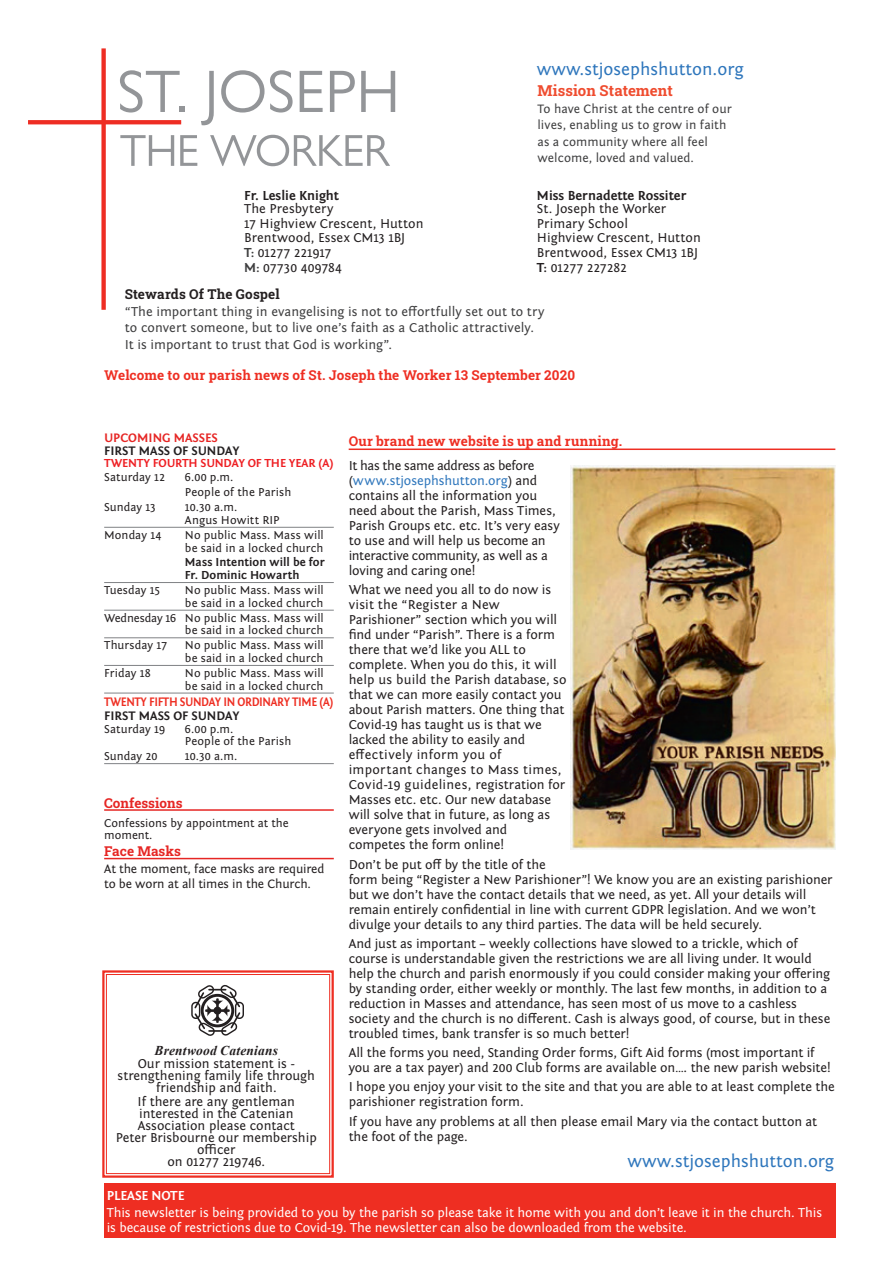
<style>
.page{position:relative;width:893px;height:1263px;background:#fff}
.page>*{position:absolute;margin:0;border:0;box-sizing:border-box;transform-origin:0 0}
.t1{font:18px "Fontin Sans";color:#2e76bc}
.t2{font:700 15px "Roboto Slab";letter-spacing:.005em;color:#ef4c2f}
.t3{font:13.5px/15px "Fontin Sans";letter-spacing:-.005em;color:#231f20}
.t4{font:13.5px/15px "Fontin Sans";letter-spacing:-.01em;color:#fff}
.t5{font:13.5px/16.5px "Fontin Sans";color:#3e3e3f}
.t6{font:700 13.5px "Roboto Slab";letter-spacing:.005em;color:#ee2e22}
.t7{font:700 13.5px "Fontin Sans";color:#231f20}
.t8{font:700 13.5px "Roboto Slab";color:#e62624}
.t9{font:700 13.5px "Roboto Slab";letter-spacing:.01em;color:#231f20}
.t10{font:italic 700 13.5px "Times New Roman";letter-spacing:.015em;color:#231f20}
.t11{font:700 13.5px "Fontin Sans";letter-spacing:-.01em;color:#fff}
.t12{font:12.75px/16.5px "Fontin Sans";letter-spacing:.005em;color:#3e3e3f}
.t13{font:12.75px/15px "Fontin Sans";letter-spacing:-.01em;color:#231f20}
.t14{font:700 12.75px "Fontin Sans";color:#231f20}
.t15{font:700 12.75px "Fontin Sans";letter-spacing:-.03em;color:#ee2e22;scale:.9 1}
.t16{font:700 12.75px "Fontin Sans";color:#e62624}
.t17{font:12px/12.8px "Fontin Sans";letter-spacing:.005em;color:#231f20}
.t18{font:700 12px/12.8px "Fontin Sans";letter-spacing:.005em;color:#231f20}
.t19{font:700 12px "Fontin Sans";letter-spacing:-.01em;color:#ee1f23}
.s1{font-weight:700;color:#3e3e3f}
.s2{font-weight:700}
.s3{color:#2e76bc}
</style>
<div class="page">
<div style="left:101px;top:48px;width:5px;height:262px;background:#ee2d23"></div>
<svg style="left:28px;top:120px;width:153px;height:4px"></svg>
<svg style="left:120px;top:70px;width:65px;height:43px"></svg>
<svg style="left:201px;top:71px;width:13px;height:54px"></svg>
<svg style="left:221px;top:70px;width:72px;height:43px"></svg>
<svg style="left:300px;top:71px;width:23px;height:41px"></svg>
<svg style="left:330px;top:71px;width:25px;height:41px"></svg>
<svg style="left:361px;top:71px;width:34px;height:41px"></svg>
<svg style="left:120px;top:135px;width:54px;height:31px"></svg>
<svg style="left:180px;top:135px;width:17px;height:31px"></svg>
<svg style="left:210px;top:135px;width:180px;height:31px"></svg>
<hr style="left:349px;top:448px;width:486px;height:2px;background:#ee2e22">
<div style="left:104px;top:1183px;width:731px;height:55px;background:#ee2e22"></div>
<img style="left:571px;top:465px;width:265px;height:385px">
<hr style="left:104px;top:527px;width:230px;height:1px;background:#808285">
<hr style="left:104px;top:582px;width:230px;height:1px;background:#808285">
<hr style="left:104px;top:610px;width:230px;height:1px;background:#808285">
<hr style="left:104px;top:637px;width:230px;height:1px;background:#808285">
<hr style="left:104px;top:665px;width:230px;height:1px;background:#808285">
<hr style="left:104px;top:693px;width:230px;height:1px;background:#808285">
<hr style="left:104px;top:763px;width:230px;height:1px;background:#808285">
<hr style="left:104px;top:809px;width:230px;height:2px;background:#e62624">
<hr style="left:104px;top:858px;width:230px;height:1px;background:#e62624">
<svg style="left:102px;top:970px;width:232px;height:208px"></svg>
<div style="left:106px;top:974px;width:224px;height:200px;border:1px solid #ee2e22"></div>
<h1 class="t1" style="left:537px;top:59px;width:208px">www.stjosephshutton.org</h1>
<p class="t7" style="left:244px;top:188px;width:96px">Fr. Leslie Knight</p>
<p class="t3" style="left:244px;top:201px;width:181px">The Presbytery<br>17 Highview Crescent, Hutton<br>Brentwood, Essex CM13 1BJ<br><span class="s1">T:</span> 01277 221917<br><span class="s1">M:</span> 07730 409784</p>
<p class="t2" style="left:538px;top:81px;width:137px">Mission Statement</p>
<p class="t12" style="left:538px;top:101px;width:196px">To have Christ at the centre of our lives, enabling us to grow in faith as a community where all feel welcome, loved and valued.</p>
<p class="t7" style="left:537px;top:188px;width:151px">Miss Bernadette Rossiter</p>
<p class="t3" style="left:537px;top:201px;width:165px">St. Joseph the Worker<br>Primary School<br>Highview Crescent, Hutton<br>Brentwood, Essex CM13 1BJ<br><span class="s2">T:</span> 01277 227282</p>
<p class="t9" style="left:125px;top:285px;width:157px">Stewards Of The Gospel</p>
<p class="t5" style="left:125px;top:303px;width:421px">“The important thing in evangelising is not to effortfully set out to try to convert someone, but to live one’s faith as a Catholic attractively.<br>It is important to trust that God is working”.</p>
<p class="t6" style="left:104px;top:365px;width:472px">Welcome to our parish news of St. Joseph the Worker 13 September 2020</p>
<p class="t16" style="left:104px;top:431px;width:115px">UPCOMING MASSES</p>
<p class="t14" style="left:104px;top:444px;width:137px">FIRST MASS OF SUNDAY</p>
<p class="t19" style="left:104px;top:457px;width:231px">TWENTY FOURTH SUNDAY OF THE YEAR (A)</p>
<p class="t17" style="left:104px;top:471px;width:62px">Saturday 12</p>
<p class="t17" style="left:185px;top:470px;width:108px;line-height:14.9px">6.00 p.m.<br>People of the Parish</p>
<p class="t17" style="left:104px;top:501px;width:53px">Sunday 13</p>
<p class="t17" style="left:185px;top:501px;width:96px">10.30 a.m.<br>Angus Howitt RIP</p>
<p class="t17" style="left:104px;top:529px;width:59px">Monday 14</p>
<p class="t17" style="left:185px;top:529px;width:140px">No public Mass. Mass will be said in a locked church</p>
<p class="t18" style="left:185px;top:556px;width:141px">Mass Intention will be for<br>Fr. Dominic Howarth</p>
<p class="t17" style="left:104px;top:584px;width:57px">Tuesday 15</p>
<p class="t17" style="left:185px;top:584px;width:140px">No public Mass. Mass will be said in a locked church</p>
<p class="t17" style="left:104px;top:611px;width:221px;text-align:right">Wednesday 16 No public Mass. Mass will be said in a locked church</p>
<p class="t17" style="left:104px;top:639px;width:64px">Thursday 17</p>
<p class="t17" style="left:185px;top:639px;width:140px">No public Mass. Mass will be said in a locked church</p>
<p class="t17" style="left:104px;top:667px;width:48px">Friday 18</p>
<p class="t17" style="left:185px;top:667px;width:140px">No public Mass. Mass will be said in a locked church</p>
<p class="t15" style="left:104px;top:695px;width:256px">TWENTY FIFTH SUNDAY IN ORDINARY TIME (A)</p>
<p class="t14" style="left:104px;top:709px;width:137px">FIRST MASS OF SUNDAY</p>
<p class="t17" style="left:104px;top:722px;width:62px">Saturday 19</p>
<p class="t17" style="left:185px;top:722px;width:108px">6.00 p.m.<br>People of the Parish</p>
<p class="t17" style="left:104px;top:750px;width:55px">Sunday 20</p>
<p class="t17" style="left:185px;top:750px;width:54px">10.30 a.m.</p>
<p class="t8" style="left:104px;top:794px;width:80px">Confessions</p>
<p class="t17" style="left:104px;top:818px;width:186px;line-height:12px">Confessions by appointment at the moment.</p>
<p class="t8" style="left:104px;top:842px;width:78px">Face Masks</p>
<p class="t13" style="left:104px;top:862px;width:222px">At the moment, face masks are required to be worn at all times in the Church.</p>
<p class="t10" style="left:155px;top:1041px;width:125px">Brentwood Catenians</p>
<p class="t3" style="left:118px;top:1058px;width:199px;line-height:12px;text-align:center">Our mission statement is - strengthening family life through friendship and faith.</p>
<p class="t3" style="left:116px;top:1096px;width:203px;line-height:12px;text-align:center">If there are any gentleman interested in the Catenian<br>Association please contact<br>Peter Brisbourne our membership officer<br>on 01277 219746.</p>
<p class="t6" style="left:349px;top:432px;width:275px">Our brand new website is up and running.</p>
<p class="t3" style="left:349px;top:458px;width:213px">It has the same address as before (<span class="s3">www.stjosephshutton.org</span>) and contains all the information you need about the Parish, Mass Times,<br>Parish Groups etc. etc. It’s very easy to use and will help us become an interactive community, as well as a loving and caring one!</p>
<p class="t3" style="left:349px;top:583px;width:219px">What we need you all to do now is visit the “Register a New<br>Parishioner” section which you will find under “Parish”. There is a form there that we’d like you ALL to complete. When you do this, it will help us build the Parish database, so that we can more easily contact you about Parish matters. One thing that<br>Covid-19 has taught us is that we lacked the ability to easily and effectively inform you of important changes to Mass times,<br>Covid-19 guidelines, registration for<br>Masses etc. etc. Our new database will solve that in future, as long as everyone gets involved and competes the form online!</p>
<p class="t3" style="left:349px;top:857px;width:485px">Don’t be put off by the title of the<br>form being “Register a New Parishioner”! We know you are an existing parishioner but we don’t have the contact details that we need, as yet. All your details will remain entirely confidential in line with current GDPR legislation. And we won’t divulge your details to any third parties. The data will be held securely.</p>
<p class="t3" style="left:349px;top:936px;width:483px">And just as important – weekly collections have slowed to a trickle, which of course is understandable given the restrictions we are all living under. It would help the church and parish enormously if you could consider making your offering by standing order, either weekly or monthly. The last few months, in addition to a reduction in Masses and attendance, has seen most of us move to a cashless society and the church is no different. Cash is always good, of course, but in these troubled times, bank transfer is so much better!</p>
<p class="t3" style="left:349px;top:1045px;width:484px">All the forms you need, Standing Order forms, Gift Aid forms (most important if you are a tax payer) and 200 Club forms are available on…. the new parish website!</p>
<p class="t3" style="left:349px;top:1080px;width:487px">I hope you enjoy your visit to the site and that you are able to at least complete the parishioner registration form.</p>
<p class="t3" style="left:349px;top:1114px;width:470px">If you have any problems at all then please email Mary via the contact button at the foot of the page.</p>
<h1 class="t1" style="left:628px;top:1151px;width:208px">www.stjosephshutton.org</h1>
<p class="t11" style="left:107px;top:1188px;width:79px">PLEASE NOTE</p>
<p class="t4" style="left:107px;top:1205px;width:717px">This newsletter is being provided to you by the parish so please take it home with you and don’t leave it in the church. This is because of restrictions due to Covid-19. The newsletter can also be downloaded from the website.</p>
</div>
